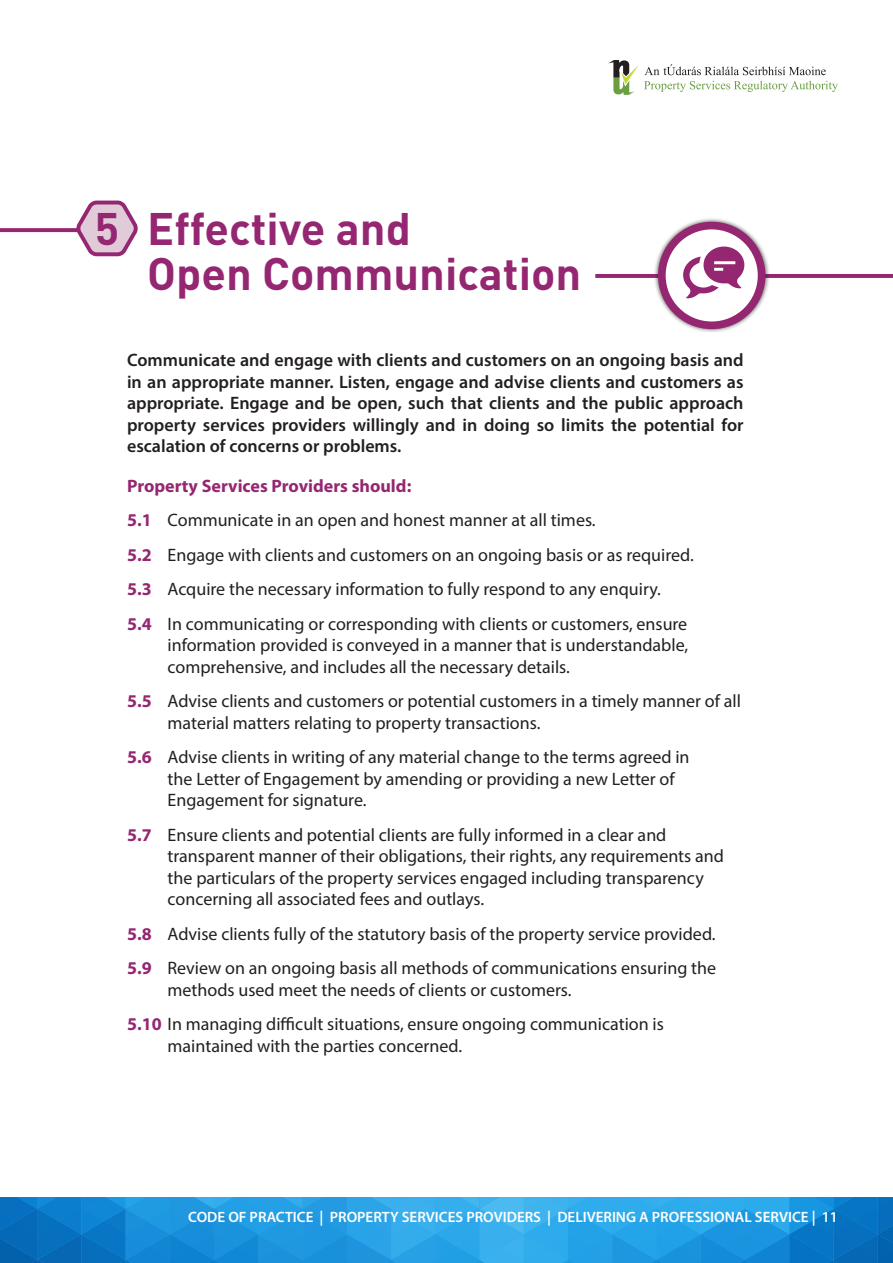
<style>
.page{position:relative;width:893px;height:1263px;background:#fff}
.page>*{position:absolute;margin:0;border:0;box-sizing:border-box;transform-origin:0 0}
.t1{font:700 45px/45px "DIN";color:#952772}
.t2{font:18px/21.6px "Myriad Pro";color:#231f20}
.t3{font:600 18px/21.6px "Myriad Pro";color:#231f20;text-align:justify}
.t4{font:600 15px "Myriad Pro";color:#fff}
.s1{font-weight:700;color:#952772}
</style>
<div class="page">
<svg style="left:0;top:228px;width:73px;height:4px"></svg>
<svg style="left:73px;top:200px;width:65px;height:57px"></svg>
<hr style="left:595px;top:274px;width:298px;height:4px;background:#952772">
<div style="left:653px;top:217px;width:117px;height:117px;background:#231f20;opacity:.75"></div>
<svg style="left:662px;top:226px;width:100px;height:99px"></svg>
<div style="left:658px;top:222px;width:107px;height:107px;border:8px solid #952772;border-radius:50%"></div>
<svg style="left:683px;top:247px;width:61px;height:52px"></svg>
<svg style="left:0;top:1197px;width:893px;height:66px;background:#1e94db"></svg>
<svg style="left:608px;top:60px;width:230px;height:35px"></svg>
<h1 class="t1" style="left:95px;top:204px;width:26px">5</h1>
<h1 class="t1" style="left:147px;top:204px;width:436px">Effective and<br>Open Communication</h1>
<p class="t3" style="left:127px;top:349px;width:618px">Communicate and engage with clients and customers on an ongoing basis and in an appropriate manner. Listen, engage and advise clients and customers as appropriate. Engage and be open, such that clients and the public approach property services providers willingly and in doing so limits the potential for escalation of concerns or problems.</p>
<p class="t2" style="left:127px;top:469px;width:567px;line-height:34.3px"><span class="s1">Property Services Providers should:<br>5.1</span> Communicate in an open and honest manner at all times.<br><span class="s1">5.2</span> Engage with clients and customers on an ongoing basis or as required.<br><span class="s1">5.3</span> Acquire the necessary information to fully respond to any enquiry.<br><span class="s1">5.4</span> In communicating or corresponding with clients or customers, ensure</p>
<p class="t2" style="left:168px;top:634px;width:522px">information provided is conveyed in a manner that is understandable, comprehensive, and includes all the necessary details.</p>
<p class="t2" style="left:168px;top:690px;width:575px;text-indent:-40px"><span class="s1">5.5</span> Advise clients and customers or potential customers in a timely manner of all material matters relating to property transactions.</p>
<p class="t2" style="left:168px;top:746px;width:523px;text-indent:-40px"><span class="s1">5.6</span> Advise clients in writing of any material change to the terms agreed in the Letter of Engagement by amending or providing a new Letter of<br>Engagement for signature.</p>
<p class="t2" style="left:168px;top:823px;width:558px;text-indent:-40px"><span class="s1">5.7</span> Ensure clients and potential clients are fully informed in a clear and transparent manner of their obligations, their rights, any requirements and the particulars of the property services engaged including transparency concerning all associated fees and outlays.</p>
<p class="t2" style="left:127px;top:916px;width:591px;line-height:34.3px"><span class="s1">5.8</span> Advise clients fully of the statutory basis of the property service provided.<br><span class="s1">5.9</span> Review on an ongoing basis all methods of communications ensuring the</p>
<p class="t2" style="left:127px;top:972px;width:538px;line-height:34.3px;text-indent:40px">methods used meet the needs of clients or customers.<br><span class="s1">5.10</span> In managing difficult situations, ensure ongoing communication is</p>
<p class="t2" style="left:168px;top:1035px;width:294px">maintained with the parties concerned.</p>
<p class="t4" style="left:188px;top:1207px;width:651px">CODE OF PRACTICE | PROPERTY SERVICES PROVIDERS | DELIVERING A PROFESSIONAL SERVICE | 11</p>
</div>
